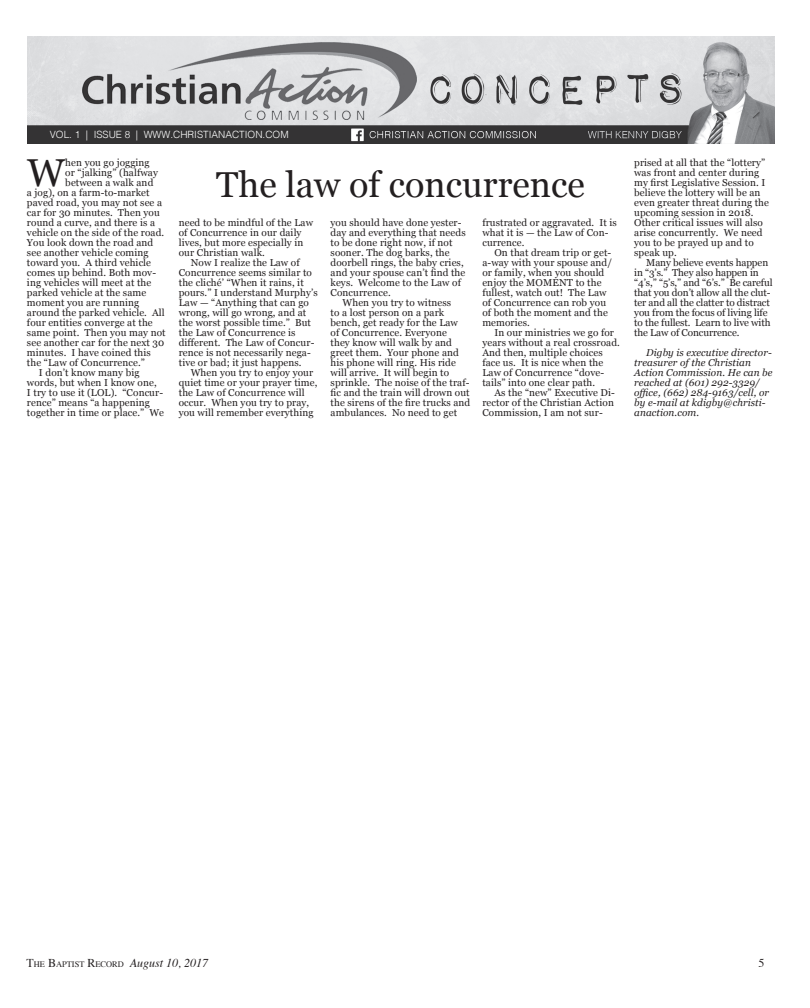
<style>
.page{position:relative;width:810px;height:1008px;background:#fff}
.page>*{position:absolute;margin:0;border:0;box-sizing:border-box;transform-origin:0 0}
.t1{font:38.9px "Georgia";color:#231f20}
.t2{font:36px "Georgia";color:#231f20}
.t3{font:12px "Times";color:#231f20}
.t4{font:10px/10px "Georgia";letter-spacing:.01em;color:#231f20}
.t5{font:10px/10px "Georgia";letter-spacing:-.01em;color:#231f20}
.t6{font:italic 10px/10px "Georgia";letter-spacing:.01em;color:#231f20}
.t7{font:300 10px "Helvetica";color:#fff}
.t8{font:8.4px "Times";color:#231f20}
.s1{font-size:12px}
.s2{font-style:italic;font-size:12px}
</style>
<div class="page">
<img style="left:27px;top:36px;width:747px;height:108px">
<p class="t7" style="left:50px;top:126px;width:240px">VOL. 1 | ISSUE 8 | WWW.CHRISTIANACTION.COM</p>
<h1 class="t1" style="left:27px;top:144px;width:39px">W</h1>
<p class="t4" style="left:65px;top:157px;width:86px">hen you go jogging</p>
<p class="t4" style="left:65px;top:167px;width:94px">or “jalking” (halfway</p>
<p class="t4" style="left:65px;top:177px;width:90px">between a walk and</p>
<p class="t4" style="left:27px;top:187px;width:124px">a jog), on a farm-to-market</p>
<p class="t4" style="left:27px;top:197px;width:137px">paved road, you may not see a</p>
<p class="t4" style="left:27px;top:207px;width:134px">car for 30 minutes. Then you</p>
<p class="t4" style="left:27px;top:217px;width:130px">round a curve, and there is a</p>
<p class="t4" style="left:27px;top:227px;width:139px">vehicle on the side of the road.</p>
<p class="t4" style="left:27px;top:237px;width:128px">You look down the road and</p>
<p class="t4" style="left:27px;top:247px;width:123px">see another vehicle coming</p>
<p class="t4" style="left:27px;top:257px;width:126px">toward you. A third vehicle</p>
<p class="t4" style="left:27px;top:267px;width:131px">comes up behind. Both mov-</p>
<p class="t4" style="left:27px;top:277px;width:126px">ing vehicles will meet at the</p>
<p class="t4" style="left:27px;top:287px;width:121px">parked vehicle at the same</p>
<p class="t4" style="left:27px;top:297px;width:114px">moment you are running</p>
<p class="t4" style="left:27px;top:307px;width:139px">around the parked vehicle. All</p>
<p class="t4" style="left:27px;top:317px;width:127px">four entities converge at the</p>
<p class="t4" style="left:27px;top:327px;width:140px">same point. Then you may not</p>
<p class="t4" style="left:27px;top:337px;width:139px">see another car for the next 30</p>
<p class="t4" style="left:27px;top:347px;width:125px">minutes. I have coined this</p>
<p class="t4" style="left:27px;top:357px;width:120px">the “Law of Concurrence.”</p>
<p class="t4" style="left:39px;top:367px;width:102px">I don’t know many big</p>
<p class="t4" style="left:27px;top:377px;width:131px">words, but when I know one,</p>
<p class="t4" style="left:27px;top:387px;width:138px">I try to use it (LOL). “Concur-</p>
<p class="t4" style="left:27px;top:397px;width:124px">rence” means “a happening</p>
<p class="t4" style="left:27px;top:407px;width:139px">together in time or place.” We</p>
<h2 class="t2" style="left:216px;top:158px;width:370px">The law of concurrence</h2>
<p class="t4" style="left:179px;top:217px;width:136px">need to be mindful of the Law of Concurrence in our daily lives, but more especially in our Christian walk.</p>
<p class="t4" style="left:179px;top:257px;width:140px;text-indent:12px">Now I realize the Law of<br>Concurrence seems similar to the cliché’ “When it rains, it pours.” I understand Murphy’s<br>Law — “Anything that can go wrong, will go wrong, and at the worst possible time.” But the Law of Concurrence is different. The Law of Concur&shy;rence is not necessarily nega&shy;tive or bad; it just happens.</p>
<p class="t4" style="left:179px;top:367px;width:140px;text-indent:12px">When you try to enjoy your quiet time or your prayer time, the Law of Concurrence will occur. When you try to pray, you will remember everything</p>
<p class="t4" style="left:331px;top:217px;width:137px">you should have done yester&shy;day and everything that needs to be done right now, if not sooner. The dog barks, the doorbell rings, the baby cries, and your spouse can’t find the keys. Welcome to the Law of<br>Concurrence.</p>
<p class="t4" style="left:331px;top:297px;width:141px;text-indent:12px">When you try to witness<br>to a lost person on a park bench, get ready for the Law<br>of Concurrence. Everyone<br>they know will walk by and greet them. Your phone and his phone will ring. His ride will arrive. It will begin to sprinkle. The noise of the traf&shy;fic and the train will drown out the sirens of the fire trucks and ambulances. No need to get</p>
<p class="t4" style="left:482px;top:217px;width:136px">frustrated or aggravated. It is what it is — the Law of Con&shy;currence.</p>
<p class="t4" style="left:482px;top:247px;width:131px;text-indent:12px">On that dream trip or get&shy;a-way with your spouse and/ or family, when you should enjoy the MOMENT to the fullest, watch out! The Law of Concurrence can rob you of both the moment and the memories.</p>
<p class="t4" style="left:482px;top:327px;width:139px;text-indent:12px">In our ministries we go for years without a real crossroad.<br>And then, multiple choices face us. It is nice when the<br>Law of Concurrence “dove&shy;tails” into one clear path.</p>
<p class="t4" style="left:482px;top:387px;width:134px;text-align:justify;text-indent:12px">As the “new” Executive Di&shy;rector of the Christian Action Commission, I am not sur-</p>
<p class="t4" style="left:634px;top:157px;width:136px">prised at all that the “lottery” was front and center during my first Legislative Session. I believe the lottery will be an even greater threat during the upcoming session in 2018.<br>Other critical issues will also arise concurrently. We need you to be prayed up and to speak up.</p>
<p class="t5" style="left:634px;top:257px;width:140px;text-indent:12px">Many believe events happen in “3’s.” They also happen in “4’s,” “5’s,” and “6’s.” Be careful that you don’t allow all the clut&shy;ter and all the clatter to distract you from the focus of living life to the fullest. Learn to live with the Law of Concurrence.</p>
<p class="t6" style="left:634px;top:347px;width:140px;text-indent:12px">Digby is executive director&shy;treasurer of the Christian<br>Action Commission. He can be reached at (601) 292-3329/ office, (662) 284-9163/cell, or by e-mail at kdigby@christi&shy;anaction.com.</p>
<p class="t8" style="left:26px;top:956px;width:183px"><span class="s1">T</span>HE <span class="s1">B</span>APTIST <span class="s1">R</span>ECORD <span class="s2">August 10, 2017</span></p>
<p class="t3" style="left:758px;top:951px;width:7px">5</p>
</div>
